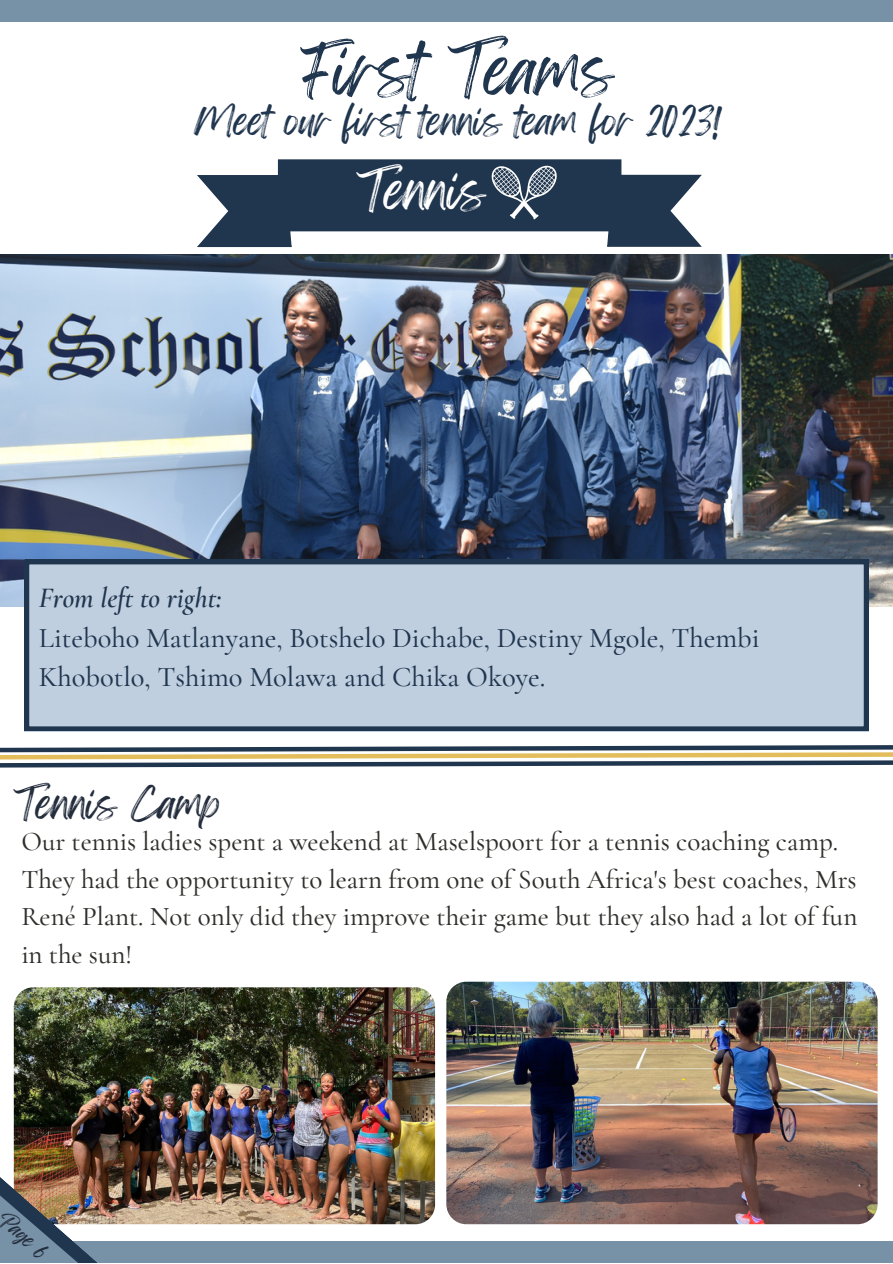
<style>
.page{position:relative;width:893px;height:1264px;background:#fff}
.page>*{position:absolute;margin:0;border:0;box-sizing:border-box;transform-origin:0 0}
.t1{font:58.95px "Feeling Passionate";color:#20354e}
.t2{font:45px "Feeling Passionate";color:#fff}
.t3{font:36px "Feeling Passionate";color:#242d3d}
.t4{font:33.45px "Feeling Passionate";color:#20354e}
.t5{font:500 28.5px/39.3px "Cormorant Garamond";color:#20354e}
.t6{font:italic 600 28.5px "Cormorant Garamond";color:#20354e}
.t7{font:500 27px/37.5px "Cormorant Garamond";color:#2e2e2a}
.t8{font:18px "Feeling Passionate";color:#242d3d}
</style>
<div class="page">
<div style="left:0;top:1240px;width:892px;height:22px;background:#7791a7"></div>
<div style="left:0;top:0;width:892px;height:22px;background:#7791a7"></div>
<img style="left:14px;top:987px;width:421px;height:237px;border-radius:20px">
<img style="left:0;top:1143px;width:144px;height:119px">
<img style="left:446px;top:981px;width:431px;height:243px;border-radius:20px">
<svg style="left:0;top:745px;width:892px;height:23px"></svg>
<svg style="left:197px;top:159px;width:504px;height:88px"></svg>
<img style="left:0;top:254px;width:892px;height:352px">
<div style="left:25px;top:560px;width:843px;height:171px;background:#bfcfdf"></div>
<h1 class="t1" style="left:301px;top:22px;width:314px">First Teams</h1>
<p class="t4" style="left:194px;top:94px;width:529px">Meet our first tennis team for 2023!</p>
<h2 class="t2" style="left:356px;top:154px;width:131px">Tennis</h2>
<p class="t6" style="left:39px;top:581px;width:184px">From left to right:</p>
<p class="t5" style="left:39px;top:618px;width:722px">Liteboho Matlanyane, Botshelo Dichabe, Destiny Mgole, Thembi<br>Khobotlo, Tshimo Molawa and Chika Okoye.</p>
<h3 class="t3" style="left:14px;top:775px;width:209px">Tennis Camp</h3>
<p class="t7" style="left:21px;top:823px;width:837px">Our tennis ladies spent a weekend at Maselspoort for a tennis coaching camp.<br>They had the opportunity to learn from one of South Africa's best coaches, Mrs René Plant. Not only did they improve their game but they also had a lot of fun in the sun!</p>
<p class="t8" style="left:11px;top:1204px;width:60px;rotate:42deg">Page 6</p>
</div>
